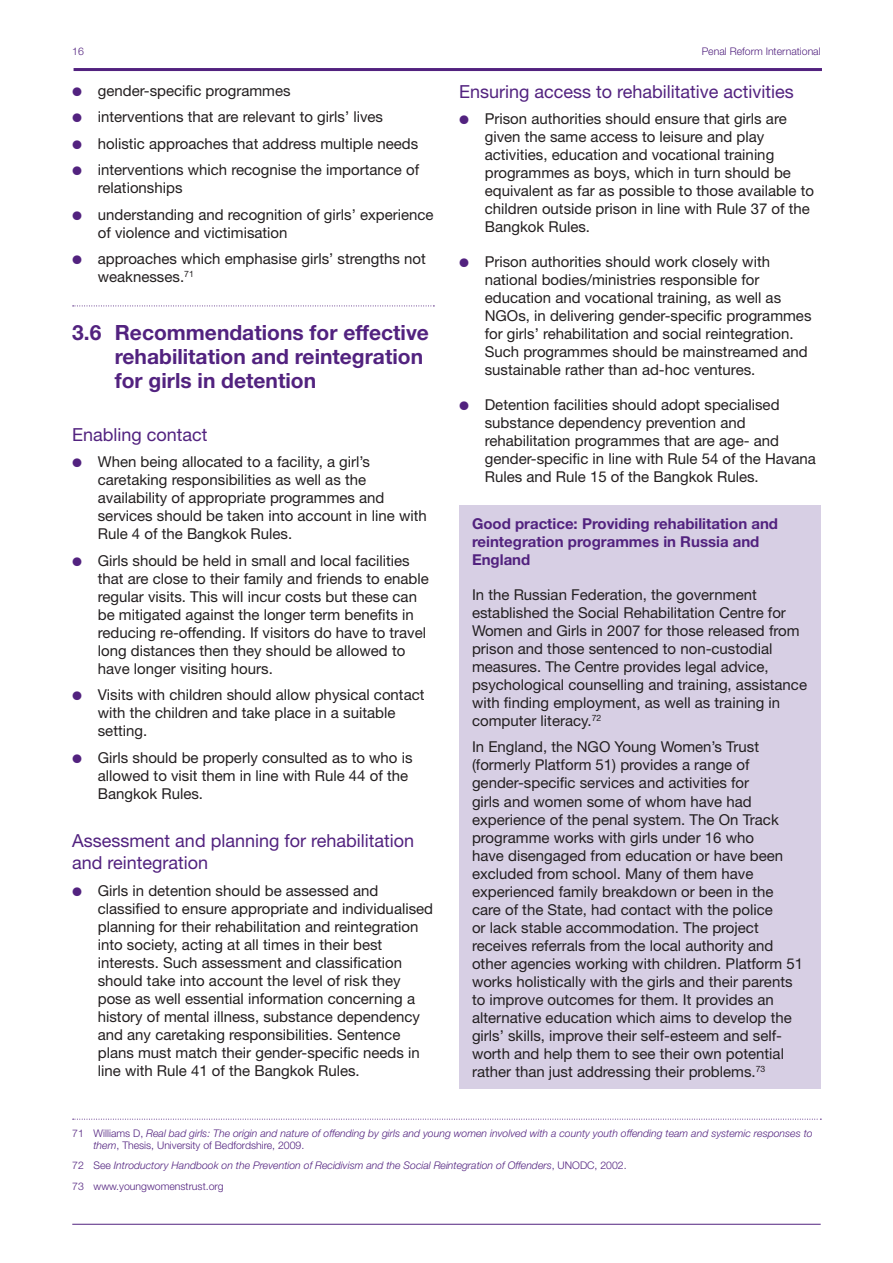
<style>
.page{position:relative;width:893px;height:1263px;background:#fff}
.page>*{position:absolute;margin:0;border:0;box-sizing:border-box;transform-origin:0 0}
.b-head{font:700 21px/24px "Helvetica Neue LT Std";color:#52227f}
.c-head{font:18px/22.5px "Helvetica Neue LT Std";color:#52227f}
.text{font:15px/18px "Helvetica Neue LT Std";color:#231f20}
.d-head{font:700 15px/18px "Helvetica Neue LT Std";color:#52227f}
.footnote_first{font:italic 300 10.5px/12px "Helvetica Neue LT Std";color:#52227f}
.footnote{font:italic 300 10.5px "Helvetica Neue LT Std";color:#52227f}
.footnote-2{font:300 10.5px "Helvetica Neue LT Std";color:#52227f}
.s1{font-family:"Mathematical Pi Six";font-size:12px;color:#52227f}
.s2{font-style:normal}
</style>
<div class="page">
<hr style="left:72px;top:1224px;width:749px;height:1px;background:#52227f">
<hr style="left:74px;top:68px;width:748px;height:3px;background:#52227f">
<svg style="left:73px;top:306px;width:361px;height:1px"></svg>
<div style="left:459px;top:505px;width:362px;height:584px;background:#d7cfe4"></div>
<svg style="left:73px;top:1119px;width:748px;height:1px"></svg>
<p class="footnote-2" style="left:72px;top:45px;width:13px">16</p>
<p class="footnote-2" style="left:702px;top:45px;width:121px">Penal Reform International</p>
<p class="text" style="left:72px;top:81px;width:220px"><span class="s1">D</span> gender-specific programmes</p>
<p class="text" style="left:72px;top:108px;width:312px"><span class="s1">D</span> interventions that are relevant to girls’ lives</p>
<p class="text" style="left:72px;top:134px;width:347px"><span class="s1">D</span> holistic approaches that address multiple needs</p>
<p class="text" style="left:98px;top:161px;width:323px;text-indent:-26px"><span class="s1">D</span> interventions which recognise the importance of relationships</p>
<p class="text" style="left:98px;top:205px;width:337px;text-indent:-26px"><span class="s1">D</span> understanding and recognition of girls’ experience of violence and victimisation</p>
<p class="text" style="left:98px;top:250px;width:330px;text-indent:-26px"><span class="s1">D</span> approaches which emphasise girls’ strengths not weaknesses.<sup>71</sup></p>
<p class="c-head" style="left:459px;top:80px;width:336px">Ensuring access to rehabilitative activities</p>
<p class="text" style="left:485px;top:110px;width:331px;text-indent:-26px"><span class="s1">D</span> Prison authorities should ensure that girls are given the same access to leisure and play activities, education and vocational training programmes as boys, which in turn should be equivalent as far as possible to those available to children outside prison in line with Rule 37 of the Bangkok Rules.</p>
<p class="text" style="left:485px;top:253px;width:328px;text-indent:-26px"><span class="s1">D</span> Prison authorities should work closely with national bodies/ministries responsible for education and vocational training, as well as NGOs, in delivering gender-specific programmes for girls’ rehabilitation and social reintegration.<br>Such programmes should be mainstreamed and sustainable rather than ad-hoc ventures.</p>
<p class="text" style="left:485px;top:396px;width:333px;text-indent:-26px"><span class="s1">D</span> Detention facilities should adopt specialised substance dependency prevention and rehabilitation programmes that are age- and gender-specific in line with Rule 54 of the Havana Rules and Rule 15 of the Bangkok Rules.</p>
<p class="d-head" style="left:472px;top:514px;width:308px">Good practice: Providing rehabilitation and reintegration programmes in Russia and<br>England</p>
<p class="text" style="left:472px;top:585px;width:337px">In the Russian Federation, the government established the Social Rehabilitation Centre for Women and Girls in 2007 for those released from prison and those sentenced to non-custodial measures. The Centre provides legal advice, psychological counselling and training, assistance with finding employment, as well as training in computer literacy.<sup>72</sup></p>
<p class="text" style="left:472px;top:738px;width:333px">In England, the NGO Young Women’s Trust (formerly Platform 51) provides a range of gender-specific services and activities for<br>girls and women some of whom have had experience of the penal system. The On Track programme works with girls under 16 who<br>have disengaged from education or have been excluded from school. Many of them have experienced family breakdown or been in the care of the State, had contact with the police<br>or lack stable accommodation. The project receives referrals from the local authority and other agencies working with children. Platform 51 works holistically with the girls and their parents to improve outcomes for them. It provides an alternative education which aims to develop the girls’ skills, improve their self-esteem and self&shy;worth and help them to see their own potential rather than just addressing their problems.<sup>73</sup></p>
<p class="b-head" style="left:115px;top:320px;width:316px;text-indent:-43px">3.6 Recommendations for effective rehabilitation and reintegration for girls in detention</p>
<p class="c-head" style="left:72px;top:423px;width:137px">Enabling contact</p>
<p class="text" style="left:98px;top:453px;width:330px;text-indent:-26px"><span class="s1">D</span> When being allocated to a facility, a girl’s caretaking responsibilities as well as the availability of appropriate programmes and services should be taken into account in line with Rule 4 of the Bangkok Rules.</p>
<p class="text" style="left:98px;top:551px;width:332px;text-indent:-26px"><span class="s1">D</span> Girls should be held in small and local facilities that are close to their family and friends to enable regular visits. This will incur costs but these can be mitigated against the longer term benefits in reducing re-offending. If visitors do have to travel long distances then they should be allowed to have longer visiting hours.</p>
<p class="text" style="left:98px;top:686px;width:328px;text-indent:-26px"><span class="s1">D</span> Visits with children should allow physical contact with the children and take place in a suitable setting.</p>
<p class="text" style="left:98px;top:748px;width:316px;text-indent:-26px"><span class="s1">D</span> Girls should be properly consulted as to who is allowed to visit them in line with Rule 44 of the<br>Bangkok Rules.</p>
<p class="c-head" style="left:72px;top:829px;width:343px">Assessment and planning for rehabilitation and reintegration</p>
<p class="text" style="left:98px;top:881px;width:337px;text-indent:-26px"><span class="s1">D</span> Girls in detention should be assessed and classified to ensure appropriate and individualised planning for their rehabilitation and reintegration into society, acting at all times in their best interests. Such assessment and classification should take into account the level of risk they pose as well essential information concerning a history of mental illness, substance dependency and any caretaking responsibilities. Sentence plans must match their gender-specific needs in line with Rule 41 of the Bangkok Rules.</p>
<p class="footnote_first" style="left:94px;top:1127px;width:721px;text-indent:-21px"><span class="s2">71 Williams D,</span> Real bad girls: The origin and nature of offending by girls and young women involved with a county youth offending team and systemic responses to them<span class="s2">, Thesis, University of Bedfordshire, 2009.</span></p>
<p class="footnote" style="left:72px;top:1159px;width:556px"><span class="s2">72 See</span> Introductory Handbook on the Prevention of Recidivism and the Social Reintegration of Offenders<span class="s2">, UNODC, 2002.</span></p>
<p class="footnote-2" style="left:72px;top:1179px;width:153px">73 www.youngwomenstrust.org</p>
</div>
